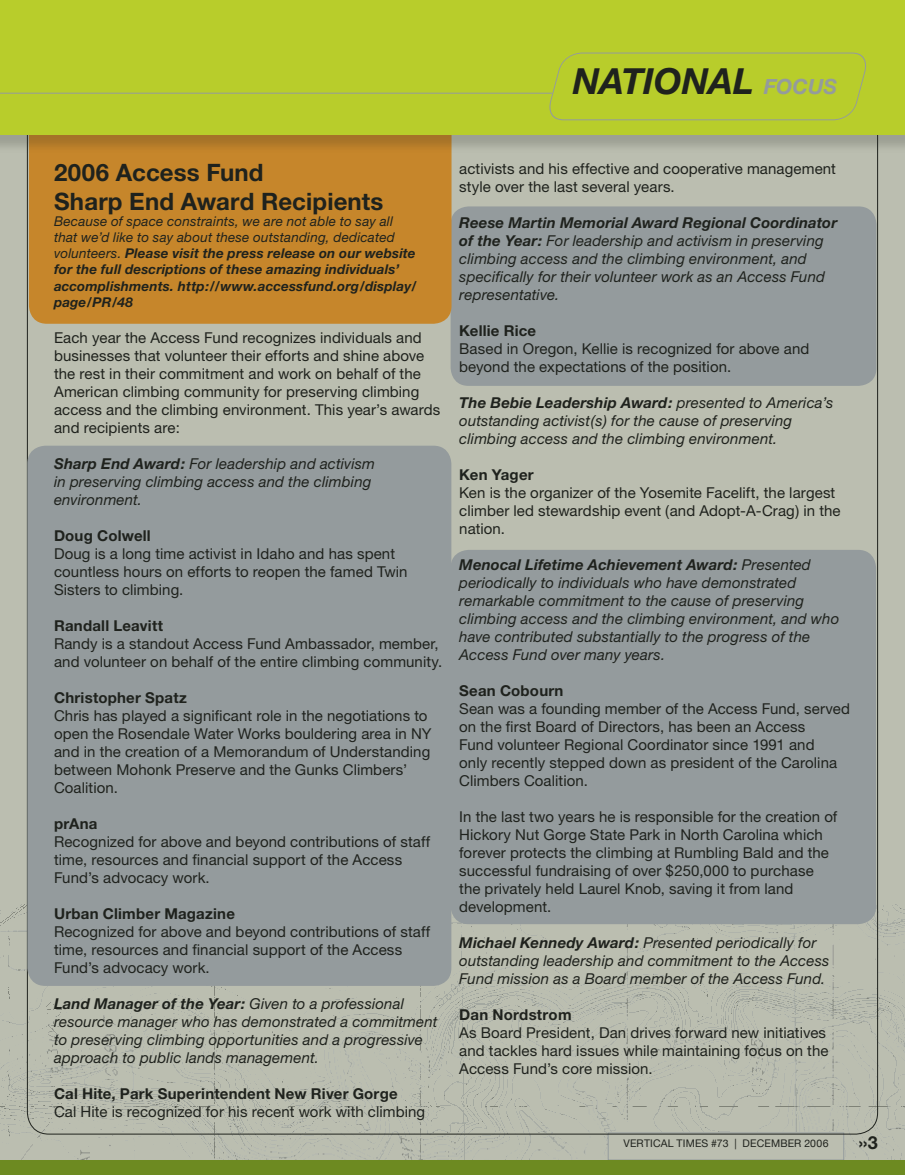
<style>
.page{position:relative;width:905px;height:1175px;background:#fff}
.page>*{position:absolute;margin:0;border:0;box-sizing:border-box;transform-origin:0 0}
.t1{font:italic 700 36px "Helvetica Neue";color:#1f221d}
.t2{font:700 24px/28.8px "Helvetica Neue";letter-spacing:.005em;color:#1f221d}
.t3{font:700 18px "Helvetica Neue";color:#1f221d}
.t4{font:15px/18px "Helvetica Neue";letter-spacing:.005em;color:#1f221d}
.t5{font:italic 15px/18px "Helvetica Neue";letter-spacing:.01em;color:#1f221d}
.t6{font:700 15px "Helvetica Neue";letter-spacing:.015em;color:#1f221d}
.t7{font:italic 700 13.5px/16.2px "Helvetica Neue";letter-spacing:.01em;color:#1f221d}
.t8{font:10.5px "Helvetica Neue";letter-spacing:.015em;color:#1f221d}
.s1{font-size:21px;color:#949b9d}
.s2{font-weight:400}
.s3{font-weight:700}
</style>
<div class="page">
<div style="left:0;top:0;width:904px;height:1174px;background:#bbbeb0"></div>
<div style="left:608px;top:1132px;width:236px;height:28px;border:1px solid #949b9d"></div>
<div style="left:0;top:1160px;width:904px;height:14px;background:#6d8a21"></div>
<div style="left:450px;top:550px;width:426px;height:374px;background:#949b9d;border-radius:18px"></div>
<div style="left:450px;top:206px;width:426px;height:180px;background:#949b9d;border-radius:18px"></div>
<div style="left:27px;top:446px;width:424px;height:540px;background:#949b9d;border-radius:18px"></div>
<div style="left:29px;top:108px;width:422px;height:216px;background:#c6862b;border-radius:18px"></div>
<div style="left:0;top:0;width:904px;height:155px;background:#1f221d;opacity:.2"></div>
<div style="left:0;top:0;width:904px;height:135px;background:#b8cd2b"></div>
<svg style="left:544px;top:52px;width:322px;height:69px"></svg>
<hr style="left:0;top:93px;width:552px;height:1px;background:#949b9d">
<h1 class="t1" style="left:572px;top:59px;width:266px">NATIONAL <span class="s1">FOCUS</span></h1>
<h2 class="t2" style="left:54px;top:157px;width:331px">2006 Access Fund<br>Sharp End Award Recipients</h2>
<p class="t7" style="left:54px;top:213px;width:364px"><span class="s2">Because of space constraints, we are not able to say all that we’d like to say about these outstanding, dedicated volunteers.</span> Please visit the press release on our website for the full descriptions of these amazing individuals’ accomplishments. http://www.accessfund.org/display/ page/PR/48</p>
<p class="t4" style="left:54px;top:328px;width:388px">Each year the Access Fund recognizes individuals and businesses that volunteer their efforts and shine above the rest in their commitment and work on behalf of the American climbing community for preserving climbing access and the climbing environment. This year’s awards and recipients are:</p>
<p class="t5" style="left:54px;top:454px;width:322px"><span class="s3">Sharp End Award:</span> For leadership and activism in preserving climbing access and the climbing environment.</p>
<p class="t6" style="left:54px;top:526px;width:98px">Doug Colwell</p>
<p class="t4" style="left:54px;top:544px;width:355px">Doug is a long time activist in Idaho and has spent countless hours on efforts to reopen the famed Twin<br>Sisters to climbing.</p>
<p class="t6" style="left:54px;top:616px;width:111px">Randall Leavitt</p>
<p class="t4" style="left:54px;top:634px;width:390px">Randy is a standout Access Fund Ambassador, member, and volunteer on behalf of the entire climbing community.</p>
<p class="t6" style="left:54px;top:688px;width:134px">Christopher Spatz</p>
<p class="t4" style="left:54px;top:706px;width:379px">Chris has played a significant role in the negotiations to open the Rosendale Water Works bouldering area in NY and in the creation of a Memorandum of Understanding between Mohonk Preserve and the Gunks Climbers’ Coalition.</p>
<p class="t6" style="left:54px;top:814px;width:45px">prAna</p>
<p class="t4" style="left:54px;top:832px;width:378px">Recognized for above and beyond contributions of staff time, resources and financial support of the Access<br>Fund’s advocacy work.</p>
<p class="t6" style="left:54px;top:904px;width:182px">Urban Climber Magazine</p>
<p class="t4" style="left:54px;top:922px;width:378px">Recognized for above and beyond contributions of staff time, resources and financial support of the Access<br>Fund’s advocacy work.</p>
<p class="t5" style="left:54px;top:994px;width:385px"><span class="s3">Land Manager of the Year:</span> Given to a professional resource manager who has demonstrated a commitment to preserving climbing opportunities and a progressive approach to public lands management.</p>
<p class="t6" style="left:54px;top:1084px;width:345px">Cal Hite, Park Superintendent New River Gorge</p>
<p class="t4" style="left:54px;top:1102px;width:372px">Cal Hite is recognized for his recent work with climbing</p>
<p class="t4" style="left:459px;top:159px;width:378px">activists and his effective and cooperative management style over the last several years.</p>
<p class="t5" style="left:459px;top:213px;width:379px"><span class="s3">Reese Martin Memorial Award Regional Coordinator of the Year:</span> For leadership and activism in preserving climbing access and the climbing environment, and specifically for their volunteer work as an Access Fund representative.</p>
<p class="t6" style="left:459px;top:321px;width:78px">Kellie Rice</p>
<p class="t4" style="left:459px;top:339px;width:351px">Based in Oregon, Kellie is recognized for above and beyond the expectations of the position.</p>
<p class="t5" style="left:459px;top:393px;width:375px"><span class="s3">The Bebie Leadership Award:</span> presented to America’s outstanding activist(s) for the cause of preserving climbing access and the climbing environment.</p>
<p class="t6" style="left:459px;top:465px;width:76px">Ken Yager</p>
<p class="t4" style="left:459px;top:483px;width:383px">Ken is the organizer of the Yosemite Facelift, the largest climber led stewardship event (and Adopt-A-Crag) in the nation.</p>
<p class="t5" style="left:459px;top:555px;width:381px"><span class="s3">Menocal Lifetime Achievement Award:</span> Presented periodically to individuals who have demonstrated remarkable commitment to the cause of preserving climbing access and the climbing environment, and who have contributed substantially to the progress of the Access Fund over many years.</p>
<p class="t6" style="left:459px;top:681px;width:106px">Sean Cobourn</p>
<p class="t4" style="left:459px;top:699px;width:392px">Sean was a founding member of the Access Fund, served on the first Board of Directors, has been an Access<br>Fund volunteer Regional Coordinator since 1991 and<br>only recently stepped down as president of the Carolina Climbers Coalition.</p>
<p class="t4" style="left:459px;top:807px;width:379px">In the last two years he is responsible for the creation of Hickory Nut Gorge State Park in North Carolina which forever protects the climbing at Rumbling Bald and the successful fundraising of over $250,000 to purchase the privately held Laurel Knob, saving it from land development.</p>
<p class="t5" style="left:459px;top:933px;width:371px"><span class="s3">Michael Kennedy Award:</span> Presented periodically for outstanding leadership and commitment to the Access<br>Fund mission as a Board member of the Access Fund.</p>
<p class="t6" style="left:459px;top:1005px;width:114px">Dan Nordstrom</p>
<p class="t4" style="left:459px;top:1023px;width:371px">As Board President, Dan drives forward new initiatives and tackles hard issues while maintaining focus on the<br>Access Fund’s core mission.</p>
<p class="t8" style="left:623px;top:1137px;width:206px">VERTICAL TIMES #73 | DECEMBER 2006</p>
<p class="t3" style="left:858px;top:1131px;width:10px">››</p>
</div>
